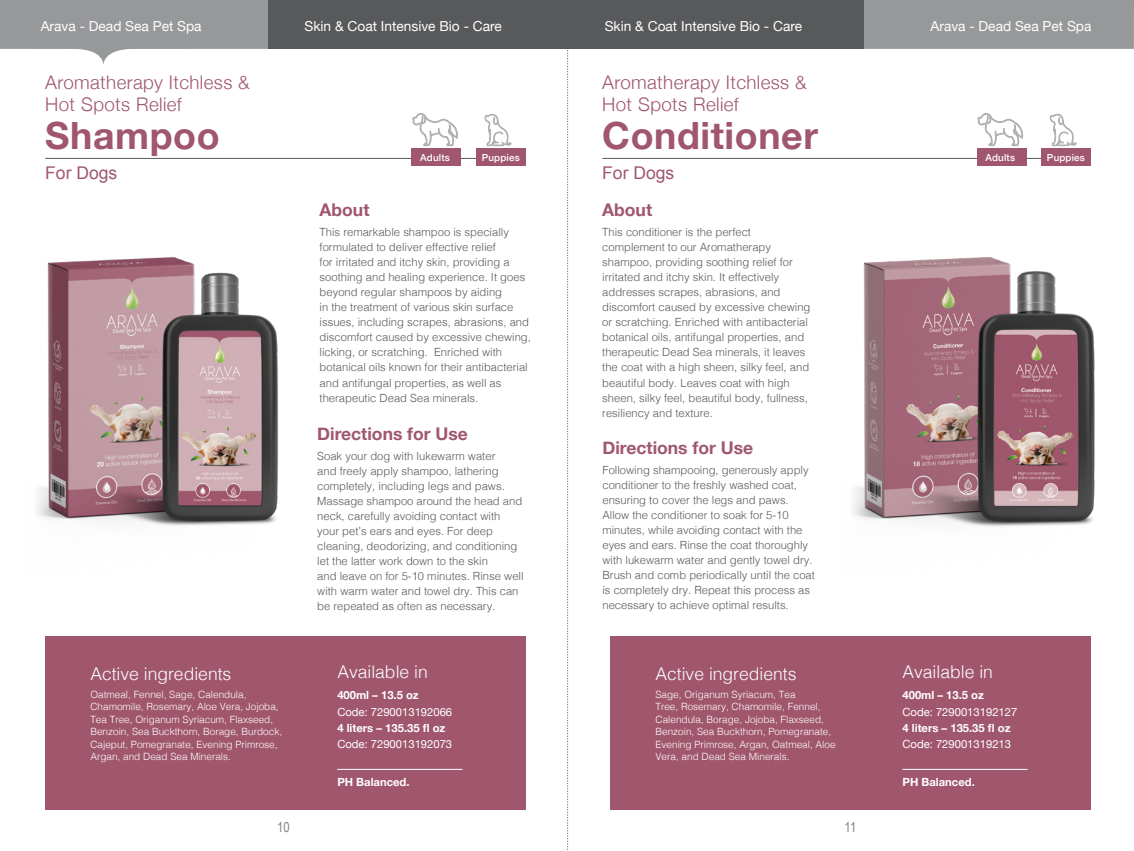
<style>
.page{position:relative;width:1134px;height:851px;background:#fff}
.page>*{position:absolute;margin:0;border:0;box-sizing:border-box;transform-origin:0 0}
.t1{font:700 37.5px "Helvetica Neue";letter-spacing:.015em;color:#a0576d}
.t2{font:300 18.75px/22.5px "Helvetica Neue";letter-spacing:.02em;color:#a0576d}
.t3{font:300 17.5px "Helvetica";color:#fff}
.t4{font:700 17.5px "Helvetica Neue";color:#a0576d}
.t5{font:17.5px "Arial";color:#a0576d}
.t6{font:13.75px "Helvetica Neue";color:#fff}
.t7{font:13.75px "Arial Narrow";color:#808285}
.t8{font:300 11.25px/15px "Helvetica";color:#58595b}
.t9{font:700 11.25px "Helvetica Neue";color:#fff}
.t10{font:11.25px "Helvetica Neue";color:#fff}
.t11{font:300 10px/12.5px "Helvetica";color:#fff}
.t12{font:500 9.75px "Helvetica Neue";letter-spacing:.02em;color:#fff}
</style>
<div class="page">
<svg style="left:567px;top:65px;width:2px;height:785px"></svg>
<img style="left:37px;top:257px;width:242px;height:269px">
<div style="left:45px;top:636px;width:480px;height:173px;background:#a0576d"></div>
<hr style="left:602px;top:158px;width:480px;height:1px;background:#58595b">
<img style="left:853px;top:257px;width:242px;height:270px">
<div style="left:610px;top:636px;width:480px;height:173px;background:#a0576d"></div>
<hr style="left:45px;top:158px;width:480px;height:1px;background:#58595b">
<svg style="left:412px;top:113px;width:46px;height:34px"></svg>
<div style="left:476px;top:148px;width:49px;height:18px;background:#a0576d"></div>
<div style="left:412px;top:148px;width:49px;height:18px;background:#a0576d"></div>
<svg style="left:484px;top:113px;width:28px;height:34px"></svg>
<svg style="left:977px;top:113px;width:46px;height:34px"></svg>
<div style="left:1041px;top:148px;width:49px;height:18px;background:#a0576d"></div>
<div style="left:977px;top:148px;width:49px;height:18px;background:#a0576d"></div>
<svg style="left:1049px;top:113px;width:28px;height:34px"></svg>
<hr style="left:337px;top:769px;width:125px;height:1px;background:#fff">
<hr style="left:902px;top:769px;width:126px;height:1px;background:#fff">
<svg style="left:0;top:0;width:1134px;height:65px;fill:#96989a"></svg>
<div style="left:268px;top:0;width:596px;height:49px;background:#58595b"></div>
<p class="t6" style="left:41px;top:16px;width:162px">Arava - Dead Sea Pet Spa</p>
<p class="t6" style="left:304px;top:16px;width:199px">Skin &amp; Coat Intensive Bio - Care</p>
<p class="t6" style="left:605px;top:16px;width:199px">Skin &amp; Coat Intensive Bio - Care</p>
<p class="t6" style="left:930px;top:16px;width:162px">Arava - Dead Sea Pet Spa</p>
<h2 class="t2" style="left:45px;top:69px;width:206px">Aromatherapy Itchless &amp;<br>Hot Spots Relief</h2>
<h1 class="t1" style="left:45px;top:106px;width:176px">Shampoo</h1>
<h3 class="t5" style="left:45px;top:162px;width:73px">For Dogs</h3>
<h3 class="t3" style="left:90px;top:658px;width:143px">Active ingredients</h3>
<p class="t11" style="left:90px;top:687px;width:193px">Oatmeal, Fennel, Sage, Calendula, Chamomile, Rosemary, Aloe Vera, Jojoba, Tea Tree, Origanum Syriacum, Flaxseed, Benzoin, Sea Buckthorn, Borage, Burdock, Cajeput, Pomegranate, Evening Primrose, Argan, and Dead Sea Minerals.</p>
<h2 class="t2" style="left:602px;top:69px;width:206px">Aromatherapy Itchless &amp;<br>Hot Spots Relief</h2>
<h1 class="t1" style="left:602px;top:106px;width:217px">Conditioner</h1>
<h3 class="t5" style="left:602px;top:162px;width:73px">For Dogs</h3>
<p class="t12" style="left:420px;top:149px;width:31px">Adults</p>
<p class="t12" style="left:482px;top:149px;width:39px">Puppies</p>
<p class="t12" style="left:985px;top:149px;width:31px">Adults</p>
<p class="t12" style="left:1047px;top:149px;width:39px">Puppies</p>
<h3 class="t4" style="left:320px;top:196px;width:51px">About</h3>
<p class="t8" style="left:320px;top:224px;width:213px">This remarkable shampoo is specially formulated to deliver effective relief<br>for irritated and itchy skin, providing a soothing and healing experience. It goes beyond regular shampoos by aiding<br>in the treatment of various skin surface issues, including scrapes, abrasions, and discomfort caused by excessive chewing, licking, or scratching. Enriched with botanical oils known for their antibacterial and antifungal properties, as well as therapeutic Dead Sea minerals.</p>
<h3 class="t4" style="left:317px;top:420px;width:152px">Directions for Use</h3>
<p class="t8" style="left:317px;top:447px;width:208px">Soak your dog with lukewarm water<br>and freely apply shampoo, lathering completely, including legs and paws.<br>Massage shampoo around the head and neck, carefully avoiding contact with your pet’s ears and eyes. For deep cleaning, deodorizing, and conditioning let the latter work down to the skin<br>and leave on for 5-10 minutes. Rinse well with warm water and towel dry. This can be repeated as often as necessary.</p>
<h3 class="t3" style="left:337px;top:657px;width:92px">Available in</h3>
<p class="t9" style="left:337px;top:686px;width:83px">400ml – 13.5 oz</p>
<p class="t10" style="left:337px;top:703px;width:116px">Code: 7290013192066</p>
<p class="t9" style="left:337px;top:719px;width:110px">4 liters – 135.35 fl oz</p>
<p class="t10" style="left:337px;top:736px;width:116px">Code: 7290013192073</p>
<p class="t9" style="left:337px;top:772px;width:74px">PH Balanced.</p>
<h3 class="t4" style="left:602px;top:196px;width:51px">About</h3>
<p class="t8" style="left:602px;top:224px;width:210px">This conditioner is the perfect complement to our Aromatherapy shampoo, providing soothing relief for irritated and itchy skin. It effectively addresses scrapes, abrasions, and discomfort caused by excessive chewing or scratching. Enriched with antibacterial botanical oils, antifungal properties, and therapeutic Dead Sea minerals, it leaves the coat with a high sheen, silky feel, and beautiful body. Leaves coat with high sheen, silky feel, beautiful body, fullness, resiliency and texture.</p>
<h3 class="t4" style="left:602px;top:434px;width:152px">Directions for Use</h3>
<p class="t8" style="left:602px;top:461px;width:214px">Following shampooing, generously apply conditioner to the freshly washed coat, ensuring to cover the legs and paws.<br>Allow the conditioner to soak for 5-10 minutes, while avoiding contact with the eyes and ears. Rinse the coat thoroughly with lukewarm water and gently towel dry.<br>Brush and comb periodically until the coat is completely dry. Repeat this process as necessary to achieve optimal results.</p>
<h3 class="t3" style="left:655px;top:658px;width:143px">Active ingredients</h3>
<p class="t11" style="left:655px;top:687px;width:182px">Sage, Origanum Syriacum, Tea<br>Tree, Rosemary, Chamomile, Fennel, Calendula, Borage, Jojoba, Flaxseed, Benzoin, Sea Buckthorn, Pomegranate, Evening Primrose, Argan, Oatmeal, Aloe Vera, and Dead Sea Minerals.</p>
<h3 class="t3" style="left:902px;top:657px;width:92px">Available in</h3>
<p class="t9" style="left:902px;top:686px;width:83px">400ml – 13.5 oz</p>
<p class="t10" style="left:902px;top:703px;width:116px">Code: 7290013192127</p>
<p class="t9" style="left:902px;top:719px;width:110px">4 liters – 135.35 fl oz</p>
<p class="t10" style="left:902px;top:736px;width:110px">Code: 729001319213</p>
<p class="t9" style="left:902px;top:772px;width:74px">PH Balanced.</p>
<p class="t7" style="left:277px;top:816px;width:14px">10</p>
<p class="t7" style="left:845px;top:816px;width:13px">11</p>
</div>
